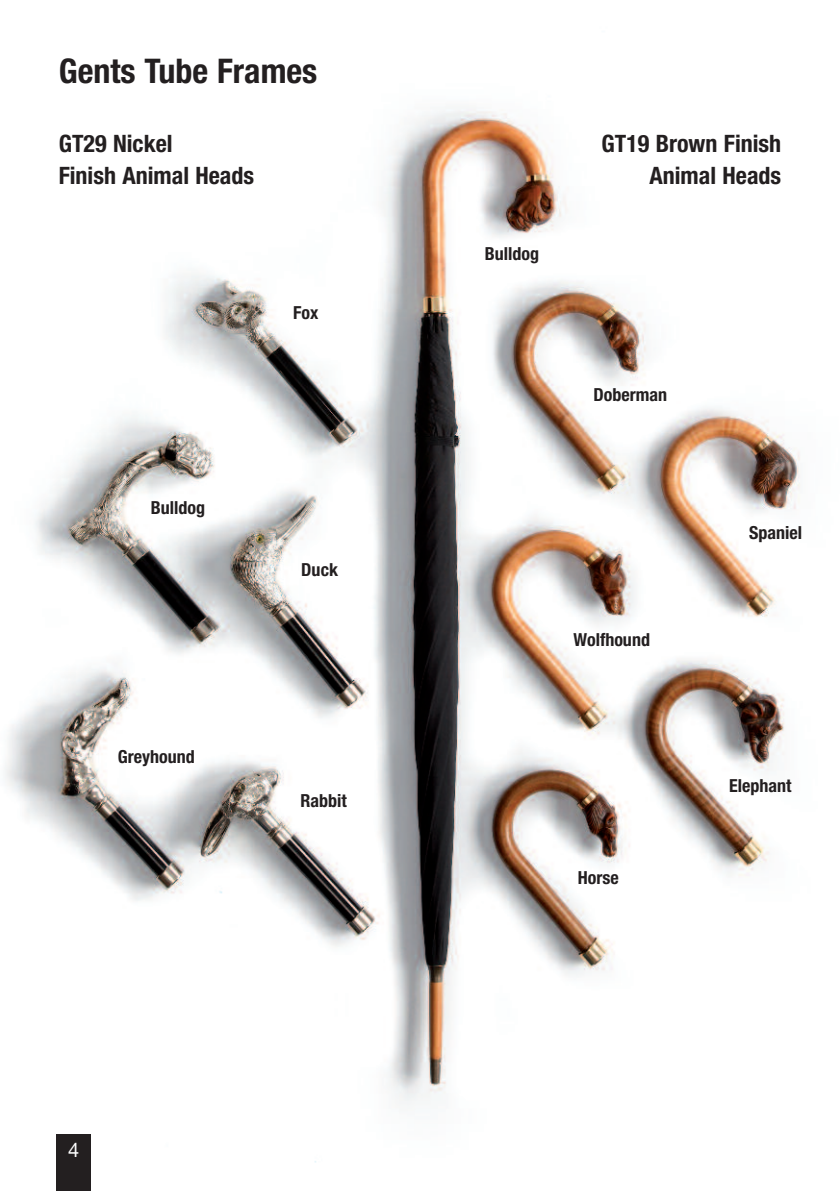
<style>
.page{position:relative;width:840px;height:1191px;background:#fff}
.page>*{position:absolute;margin:0;border:0;box-sizing:border-box;transform-origin:0 0}
.t1{font:700 condensed 34px "Helvetica Neue";color:#231f20}
.t2{font:700 condensed 24px/32px "Helvetica Neue";color:#231f20;text-align:right}
.t3{font:20px "Helvetica Neue";color:#fff}
.t4{font:700 condensed 18px "Helvetica Neue";color:#231f20}
</style>
<div class="page">
<img style="left:5px;top:109px;width:795px;height:1063px">
<div style="left:57px;top:1134px;width:34px;height:57px;background:#231f20"></div>
<h1 class="t1" style="left:59px;top:59px;width:260px">Gents Tube Frames</h1>
<h2 class="t2" style="left:59px;top:129px;width:197px;text-align:left">GT29 Nickel<br>Finish Animal Heads</h2>
<p class="t4" style="left:293px;top:306px;width:27px">Fox</p>
<p class="t4" style="left:151px;top:501px;width:56px">Bulldog</p>
<p class="t4" style="left:118px;top:749px;width:78px">Greyhound</p>
<p class="t4" style="left:301px;top:563px;width:38px">Duck</p>
<p class="t4" style="left:300px;top:793px;width:48px">Rabbit</p>
<p class="t3" style="left:68px;top:1142px;width:13px">4</p>
<p class="t4" style="left:484px;top:247px;width:56px">Bulldog</p>
<h2 class="t2" style="left:601px;top:129px;width:181px">GT19 Brown Finish<br>Animal Heads</h2>
<p class="t4" style="left:593px;top:388px;width:75px">Doberman</p>
<p class="t4" style="left:573px;top:633px;width:78px">Wolfhound</p>
<p class="t4" style="left:748px;top:525px;width:54px">Spaniel</p>
<p class="t4" style="left:577px;top:871px;width:42px">Horse</p>
<p class="t4" style="left:728px;top:778px;width:64px">Elephant</p>
</div>
